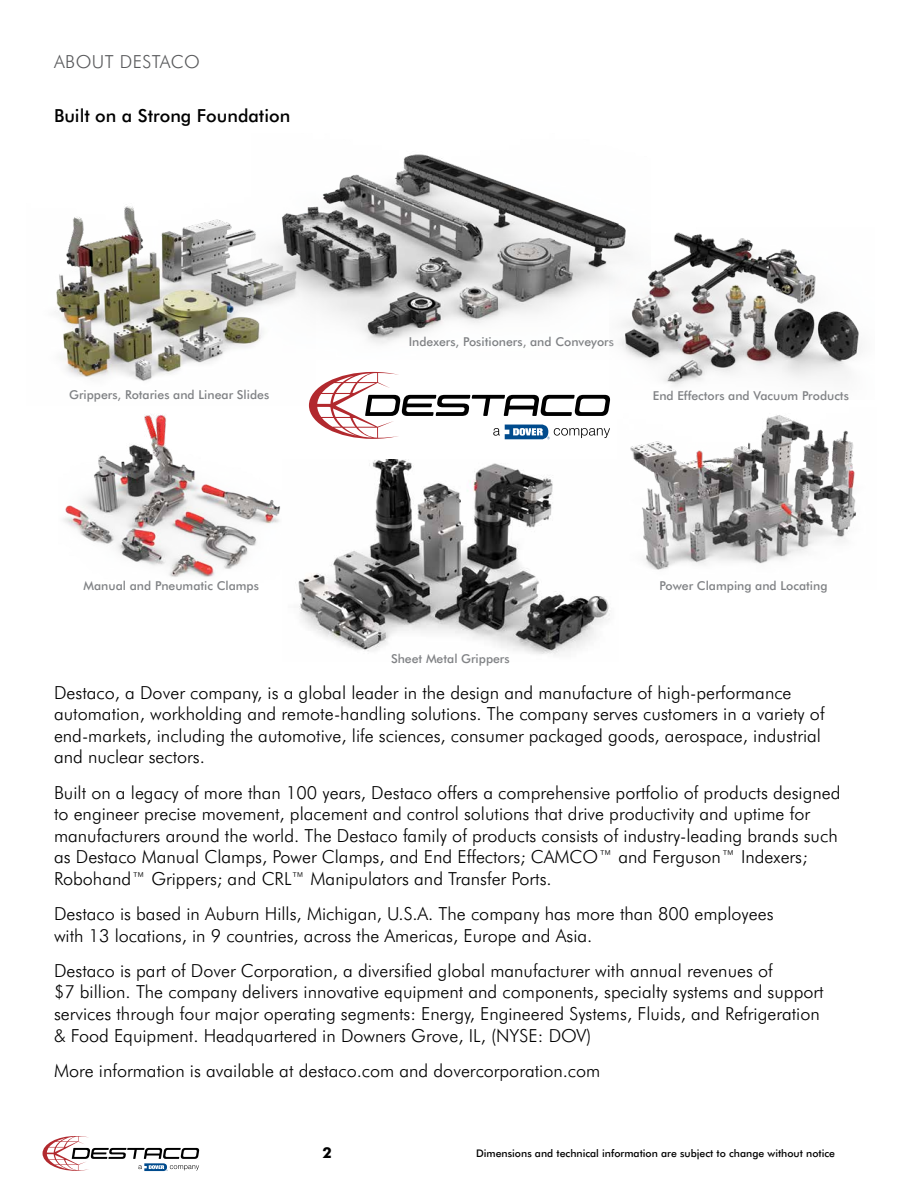
<style>
.page{position:relative;width:918px;height:1188px;background:#fff}
.page>*{position:absolute;margin:0;border:0;box-sizing:border-box;transform-origin:0 0}
.t1{font:300 18px/21.6px "Futura BT";color:#000}
.t2{font:500 18px "Futura BT";color:#000}
.t3{font:300 18px "Futura BT";letter-spacing:.025em;color:#58595b}
.t4{font:700 15px "Futura BT";color:#000}
.t5{font:500 12.3px "Futura BT";color:#808285}
.t6{font:500 10.5px "Futura BT";color:#000}
</style>
<div class="page">
<img style="left:63px;top:406px;width:246px;height:171px">
<img style="left:630px;top:415px;width:226px;height:155px">
<img style="left:282px;top:459px;width:328px;height:196px">
<img style="left:56px;top:206px;width:253px;height:200px">
<img style="left:251px;top:154px;width:374px;height:205px">
<svg style="left:309px;top:372px;width:301px;height:67px"></svg>
<img style="left:610px;top:228px;width:251px;height:158px">
<svg style="left:43px;top:1136px;width:156px;height:35px"></svg>
<p class="t3" style="left:54px;top:50px;width:147px">ABOUT DESTACO</p>
<p class="t2" style="left:54px;top:105px;width:238px">Built on a Strong Foundation</p>
<p class="t5" style="left:69px;top:388px;width:202px">Grippers, Rotaries and Linear Slides</p>
<p class="t5" style="left:84px;top:578px;width:177px">Manual and Pneumatic Clamps</p>
<p class="t5" style="left:409px;top:335px;width:207px">Indexers, Positioners, and Conveyors</p>
<p class="t5" style="left:653px;top:388px;width:198px">End Effectors and Vacuum Products</p>
<p class="t5" style="left:391px;top:651px;width:120px">Sheet Metal Grippers</p>
<p class="t5" style="left:659px;top:578px;width:170px">Power Clamping and Locating</p>
<p class="t1" style="left:54px;top:681px;width:772px">Destaco, a Dover company, is a global leader in the design and manufacture of high-performance automation, workholding and remote-handling solutions. The company serves customers in a variety of end-markets, including the automotive, life sciences, consumer packaged goods, aerospace, industrial and nuclear sectors.</p>
<p class="t1" style="left:54px;top:781px;width:788px">Built on a legacy of more than 100 years, Destaco offers a comprehensive portfolio of products designed to engineer precise movement, placement and control solutions that drive productivity and uptime for manufacturers around the world. The Destaco family of products consists of industry-leading brands such as Destaco Manual Clamps, Power Clamps, and End Effectors; CAMCO™ and Ferguson™ Indexers; Robohand™ Grippers; and CRL™ Manipulators and Transfer Ports.</p>
<p class="t1" style="left:54px;top:903px;width:721px">Destaco is based in Auburn Hills, Michigan, U.S.A. The company has more than 800 employees with 13 locations, in 9 countries, across the Americas, Europe and Asia.</p>
<p class="t1" style="left:54px;top:959px;width:771px">Destaco is part of Dover Corporation, a diversified global manufacturer with annual revenues of<br>$7 billion. The company delivers innovative equipment and components, specialty systems and support services through four major operating segments: Energy, Engineered Systems, Fluids, and Refrigeration &amp; Food Equipment. Headquartered in Downers Grove, IL, (NYSE: DOV)</p>
<p class="t1" style="left:54px;top:1059px;width:548px">More information is available at destaco.com and dovercorporation.com</p>
<p class="t4" style="left:322px;top:1144px;width:11px">2</p>
<p class="t6" style="left:476px;top:1147px;width:361px">Dimensions and technical information are subject to change without notice</p>
</div>
